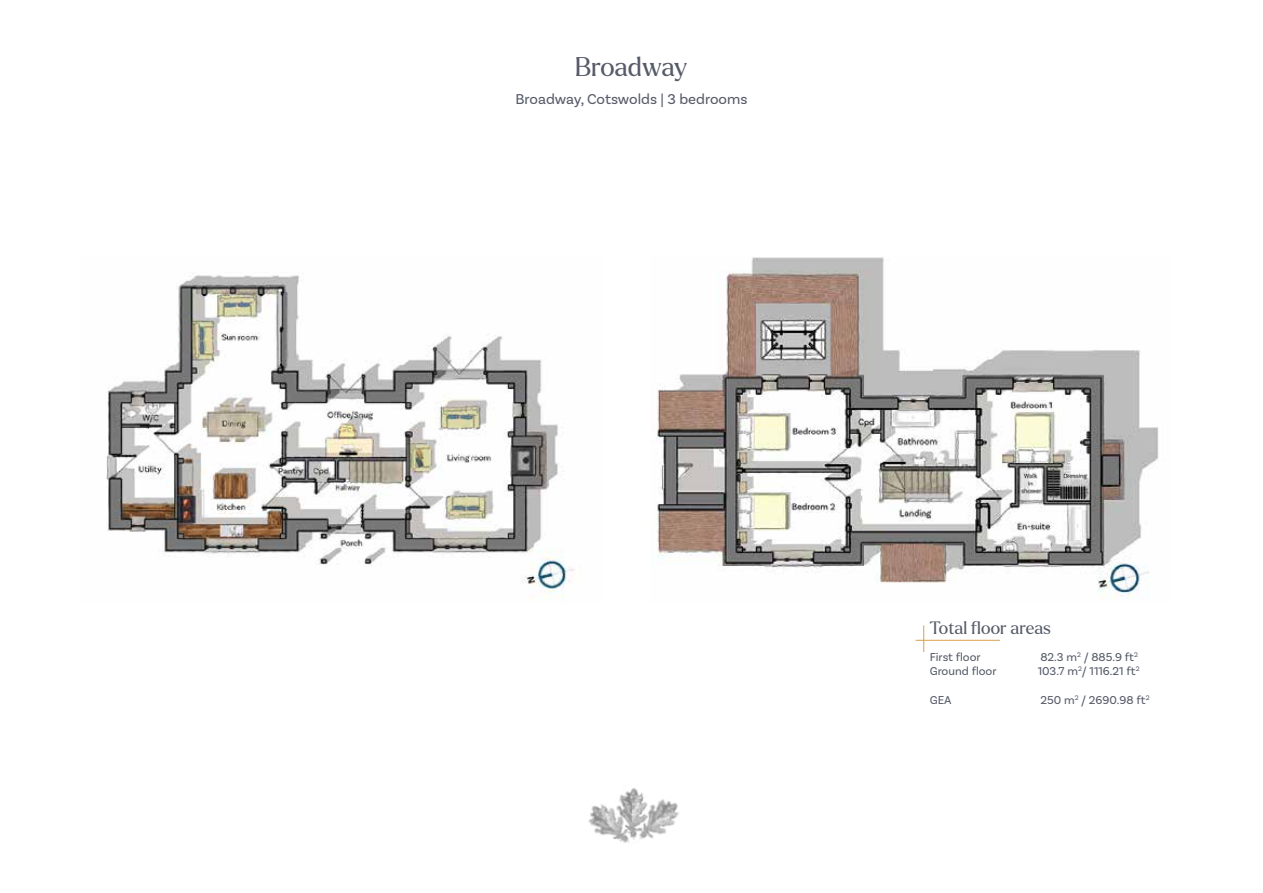
<style>
.page{position:relative;width:1263px;height:893px;background:#fff}
.page>*{position:absolute;margin:0;border:0;box-sizing:border-box;transform-origin:0 0}
.t1{font:26.25px "Larken";letter-spacing:-.005em;color:#555b69}
.t2{font:17.4px "Larken";color:#555b69}
.t3{font:15px "Basic Sans";color:#555b69}
.t4{font:12px "Basic Sans";color:#555b69}
</style>
<div class="page">
<hr style="left:915px;top:640px;width:85px;height:1px;background:#da9f4f">
<svg style="left:923px;top:625px;width:1px;height:27px"></svg>
<img style="left:626px;top:788px;width:53px;height:51px">
<img style="left:588px;top:792px;width:56px;height:51px">
<img style="left:657px;top:257px;width:502px;height:342px">
<img style="left:106px;top:275px;width:475px;height:326px">
<h1 class="t1" style="left:575px;top:50px;width:114px">Broadway</h1>
<p class="t3" style="left:515px;top:90px;width:233px">Broadway, Cotswolds | 3 bedrooms</p>
<h2 class="t2" style="left:930px;top:616px;width:123px">Total floor areas</h2>
<p class="t4" style="left:930px;top:649px;width:52px">First floor</p>
<p class="t4" style="left:1040px;top:649px;width:99px">82.3 m<sup>2</sup> / 885.9 ft<sup>2</sup></p>
<p class="t4" style="left:930px;top:664px;width:68px">Ground floor</p>
<p class="t4" style="left:1038px;top:664px;width:103px">103.7 m<sup>2</sup>/ 1116.21 ft<sup>2</sup></p>
<p class="t4" style="left:930px;top:693px;width:23px">GEA</p>
<p class="t4" style="left:1040px;top:693px;width:111px">250 m<sup>2</sup> / 2690.98 ft<sup>2</sup></p>
</div>
